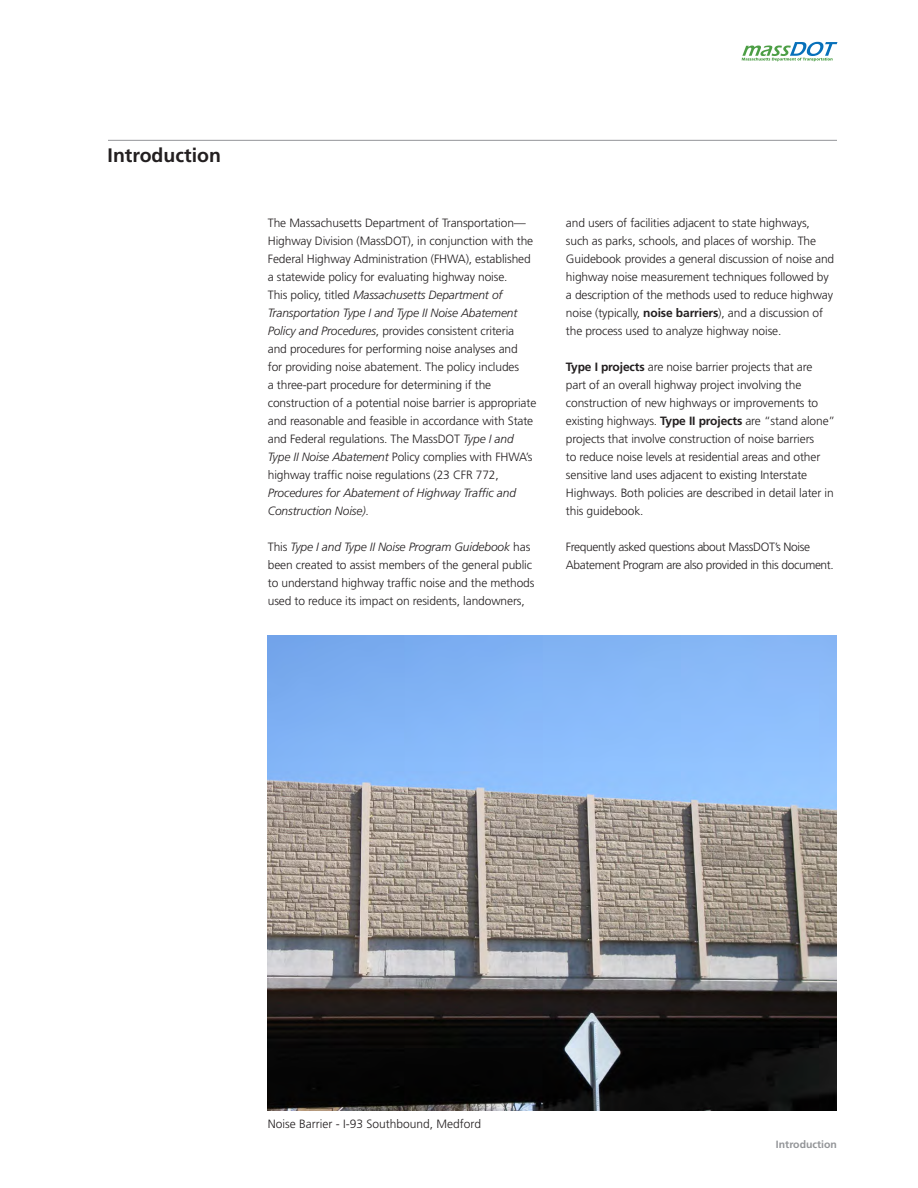
<style>
.page{position:relative;width:918px;height:1188px;background:#fff}
.page>*{position:absolute;margin:0;border:0;box-sizing:border-box;transform-origin:0 0}
.t1{font:700 19.5px "Frutiger LT Std";color:#231f20}
.Body_Text{font:300 12px/18px "Frutiger LT Std";letter-spacing:-.01em;color:#231f20}
.Body_Text-2{font:300 12px/18px "Frutiger LT Std";letter-spacing:-.03em;color:#231f20}
.t2{font:700 10.5px "Frutiger LT Std";color:#939598}
.s1{font-style:italic}
.s2{font-weight:700}
</style>
<div class="page">
<hr style="left:108px;top:140px;width:729px;height:1px;background:#939598">
<img style="left:268px;top:635px;width:569px;height:476px">
<svg style="left:742px;top:42px;width:96px;height:19px"></svg>
<p class="t1" style="left:108px;top:144px;width:115px">Introduction</p>
<p class="Body_Text" style="left:268px;top:214px;width:270px">The Massachusetts Department of Transportation— Highway Division (MassDOT), in conjunction with the Federal Highway Administration (FHWA), established a statewide policy for evaluating highway noise.<br>This policy, titled <span class="s1">Massachusetts Department of Transportation Type I and Type II Noise Abatement Policy and Procedures</span>, provides consistent criteria and procedures for performing noise analyses and<br>for providing noise abatement. The policy includes<br>a three-part procedure for determining if the construction of a potential noise barrier is appropriate and reasonable and feasible in accordance with State and Federal regulations. The MassDOT <span class="s1">Type I and Type II Noise Abatement</span> Policy complies with FHWA’s highway traffic noise regulations (23 CFR 772, <span class="s1">Procedures for Abatement of Highway Traffic and Construction Noise)</span>.</p>
<p class="Body_Text" style="left:268px;top:538px;width:268px">This <span class="s1">Type I and Type II Noise Program Guidebook</span> has been created to assist members of the general public to understand highway traffic noise and the methods used to reduce its impact on residents, landowners,</p>
<p class="Body_Text" style="left:566px;top:214px;width:270px">and users of facilities adjacent to state highways, such as parks, schools, and places of worship. The Guidebook provides a general discussion of noise and highway noise measurement techniques followed by a description of the methods used to reduce highway noise (typically, <span class="s2">noise barriers</span>), and a discussion of the process used to analyze highway noise.</p>
<p class="Body_Text" style="left:566px;top:358px;width:271px"><span class="s2">Type I projects</span> are noise barrier projects that are part of an overall highway project involving the construction of new highways or improvements to existing highways. <span class="s2">Type II projects</span> are “stand alone” projects that involve construction of noise barriers<br>to reduce noise levels at residential areas and other sensitive land uses adjacent to existing Interstate Highways. Both policies are described in detail later in this guidebook.</p>
<p class="Body_Text-2" style="left:566px;top:538px;width:270px">Frequently asked questions about MassDOT’s Noise<br>Abatement Program are also provided in this document.</p>
<p class="Body_Text" style="left:268px;top:1115px;width:215px">Noise Barrier - I-93 Southbound, Medford</p>
<p class="t2" style="left:776px;top:1139px;width:63px">Introduction</p>
</div>
